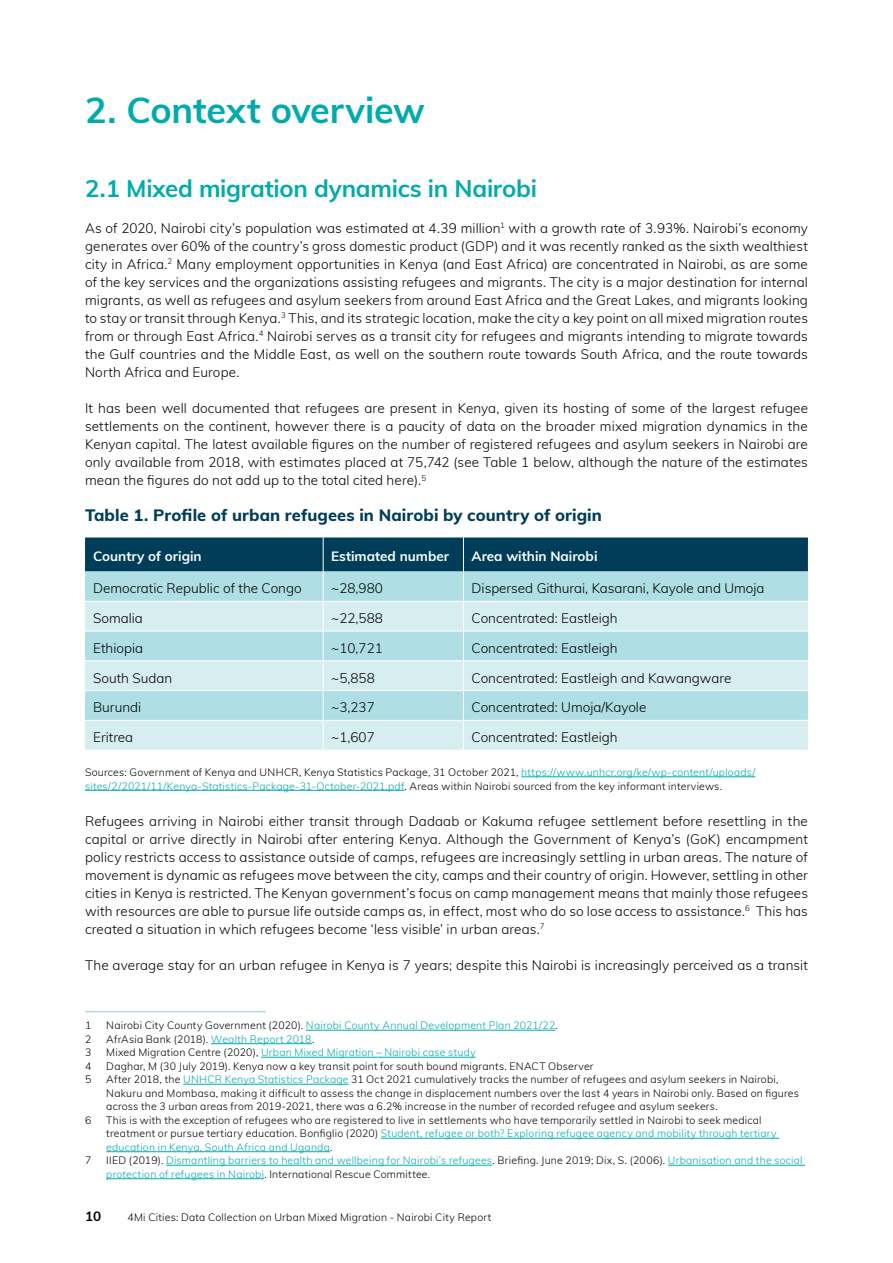
<style>
.page{position:relative;width:893px;height:1263px;background:#fff}
.page>*{position:absolute;margin:0;border:0;box-sizing:border-box;transform-origin:0 0}
.t1{font:700 36px "Muli";letter-spacing:-.005em;color:#00aaad}
.t2{font:700 24px "Muli";letter-spacing:-.01em;color:#00aaad}
.t3{font:800 16.5px "Muli";letter-spacing:.005em;color:#003d58}
.t4{font:300 13.5px/18px "Muli";color:#000;text-align:justify}
.t5{font:700 13.5px "Muli";color:#fff}
.t6{font:700 13.5px "Muli";color:#000}
.t7{font:300 10.5px/13.5px "Muli";letter-spacing:.02em;color:#000}
.t8{font:300 10.5px/13.5px "Muli";letter-spacing:.02em;color:#00aaad}
.s1{color:#00aaad}
.s2{color:#000}
</style>
<div class="page">
<hr style="left:85px;top:1011px;width:181px;height:1px;background:#afdfe4">
<hr style="left:306px;top:1030px;width:250px;height:1px;background:#00aaad">
<hr style="left:211px;top:1043px;width:101px;height:1px;background:#00aaad">
<hr style="left:261px;top:1057px;width:215px;height:1px;background:#00aaad">
<hr style="left:183px;top:1084px;width:166px;height:1px;background:#00aaad">
<hr style="left:381px;top:1138px;width:398px;height:1px;background:#00aaad">
<hr style="left:106px;top:1151px;width:224px;height:1px;background:#00aaad">
<hr style="left:166px;top:1165px;width:326px;height:1px;background:#00aaad">
<hr style="left:668px;top:1165px;width:137px;height:1px;background:#00aaad">
<hr style="left:106px;top:1178px;width:158px;height:1px;background:#00aaad">
<hr style="left:521px;top:776px;width:234px;height:1px;background:#00aaad">
<hr style="left:85px;top:790px;width:319px;height:1px;background:#00aaad">
<div style="left:85px;top:537px;width:723px;height:34px;background:#003d58"></div>
<div style="left:85px;top:571px;width:723px;height:30px;background:#afdfe4"></div>
<svg style="left:85px;top:602px;width:723px;height:148px;background:#c7e8eb"></svg>
<hr style="left:323px;top:537px;width:1px;height:34px;background:#fff">
<hr style="left:463px;top:537px;width:1px;height:34px;background:#fff">
<hr style="left:323px;top:571px;width:1px;height:30px;background:#fff">
<hr style="left:463px;top:571px;width:1px;height:30px;background:#fff">
<hr style="left:85px;top:631px;width:238px;height:1px;background:#fff">
<hr style="left:323px;top:631px;width:140px;height:1px;background:#fff">
<hr style="left:463px;top:631px;width:345px;height:1px;background:#fff">
<hr style="left:85px;top:660px;width:238px;height:1px;background:#fff">
<hr style="left:323px;top:660px;width:140px;height:1px;background:#fff">
<hr style="left:463px;top:660px;width:345px;height:1px;background:#fff">
<hr style="left:85px;top:690px;width:238px;height:1px;background:#fff">
<hr style="left:323px;top:690px;width:140px;height:1px;background:#fff">
<hr style="left:463px;top:690px;width:345px;height:1px;background:#fff">
<hr style="left:85px;top:720px;width:238px;height:1px;background:#fff">
<hr style="left:323px;top:720px;width:140px;height:1px;background:#fff">
<svg style="left:323px;top:602px;width:1px;height:148px"></svg>
<hr style="left:463px;top:720px;width:345px;height:1px;background:#fff">
<svg style="left:463px;top:602px;width:1px;height:148px"></svg>
<h1 class="t1" style="left:85px;top:84px;width:342px">2. Context overview</h1>
<h2 class="t2" style="left:85px;top:171px;width:453px">2.1 Mixed migration dynamics in Nairobi</h2>
<p class="t4" style="left:85px;top:218px;width:724px">As of 2020, Nairobi city’s population was estimated at 4.39 million<sup>1</sup> with a growth rate of 3.93%. Nairobi’s economy generates over 60% of the country’s gross domestic product (GDP) and it was recently ranked as the sixth wealthiest city in Africa.<sup>2</sup> Many employment opportunities in Kenya (and East Africa) are concentrated in Nairobi, as are some of the key services and the organizations assisting refugees and migrants. The city is a major destination for internal migrants, as well as refugees and asylum seekers from around East Africa and the Great Lakes, and migrants looking to stay or transit through Kenya.<sup>3</sup> This, and its strategic location, make the city a key point on all mixed migration routes from or through East Africa.<sup>4</sup> Nairobi serves as a transit city for refugees and migrants intending to migrate towards the Gulf countries and the Middle East, as well on the southern route towards South Africa, and the route towards North Africa and Europe.</p>
<p class="t4" style="left:85px;top:398px;width:724px">It has been well documented that refugees are present in Kenya, given its hosting of some of the largest refugee settlements on the continent, however there is a paucity of data on the broader mixed migration dynamics in the Kenyan capital. The latest available figures on the number of registered refugees and asylum seekers in Nairobi are only available from 2018, with estimates placed at 75,742 (see Table 1 below, although the nature of the estimates mean the figures do not add up to the total cited here).<sup>5</sup></p>
<p class="t3" style="left:85px;top:503px;width:518px">Table 1. Profile of urban refugees in Nairobi by country of origin</p>
<p class="t5" style="left:93px;top:547px;width:110px">Country of origin</p>
<p class="t5" style="left:331px;top:547px;width:119px">Estimated number</p>
<p class="t5" style="left:472px;top:547px;width:127px">Area within Nairobi</p>
<p class="t4" style="left:93px;top:578px;width:210px">Democratic Republic of the Congo</p>
<p class="t4" style="left:331px;top:578px;width:53px">~28,980</p>
<p class="t4" style="left:472px;top:578px;width:294px">Dispersed Githurai, Kasarani, Kayole and Umoja</p>
<p class="t4" style="left:93px;top:608px;width:51px">Somalia</p>
<p class="t4" style="left:331px;top:608px;width:53px">~22,588</p>
<p class="t4" style="left:472px;top:608px;width:147px">Concentrated: Eastleigh</p>
<p class="t4" style="left:93px;top:638px;width:51px">Ethiopia</p>
<p class="t4" style="left:331px;top:638px;width:53px">~10,721</p>
<p class="t4" style="left:472px;top:638px;width:147px">Concentrated: Eastleigh</p>
<p class="t4" style="left:93px;top:668px;width:81px">South Sudan</p>
<p class="t4" style="left:331px;top:668px;width:45px">~5,858</p>
<p class="t4" style="left:472px;top:668px;width:261px">Concentrated: Eastleigh and Kawangware</p>
<p class="t4" style="left:93px;top:698px;width:50px">Burundi</p>
<p class="t4" style="left:331px;top:698px;width:45px">~3,237</p>
<p class="t4" style="left:472px;top:698px;width:176px">Concentrated: Umoja/Kayole</p>
<p class="t4" style="left:93px;top:727px;width:42px">Eritrea</p>
<p class="t4" style="left:331px;top:727px;width:45px">~1,607</p>
<p class="t4" style="left:472px;top:727px;width:147px">Concentrated: Eastleigh</p>
<p class="t7" style="left:85px;top:765px;width:672px">Sources: Government of Kenya and UNHCR, Kenya Statistics Package, 31 October 2021, <span class="s1">https://www.unhcr.org/ke/wp-content/uploads/ sites/2/2021/11/Kenya-Statistics-Package-31-October-2021.pdf</span>. Areas within Nairobi sourced from the key informant interviews.</p>
<p class="t4" style="left:85px;top:811px;width:724px">Refugees arriving in Nairobi either transit through Dadaab or Kakuma refugee settlement before resettling in the capital or arrive directly in Nairobi after entering Kenya. Although the Government of Kenya’s (GoK) encampment policy restricts access to assistance outside of camps, refugees are increasingly settling in urban areas. The nature of movement is dynamic as refugees move between the city, camps and their country of origin. However, settling in other cities in Kenya is restricted. The Kenyan government’s focus on camp management means that mainly those refugees with resources are able to pursue life outside camps as, in effect, most who do so lose access to assistance.<sup>6</sup> This has created a situation in which refugees become ‘less visible’ in urban areas.<sup>7</sup></p>
<p class="t4" style="left:85px;top:955px;width:724px">The average stay for an urban refugee in Kenya is 7 years; despite this Nairobi is increasingly perceived as a transit</p>
<p class="t7" style="left:85px;top:1018px;width:8px">1</p>
<p class="t8" style="left:106px;top:1018px;width:453px"><span class="s2">Nairobi City County Government (2020).</span> Nairobi County Annual Development Plan 2021/22<span class="s2">.</span></p>
<p class="t7" style="left:85px;top:1032px;width:8px">2</p>
<p class="t7" style="left:106px;top:1032px;width:210px">AfrAsia Bank (2018). <span class="s1">Wealth Report 2018</span>.</p>
<p class="t7" style="left:85px;top:1045px;width:8px">3</p>
<p class="t8" style="left:106px;top:1045px;width:371px"><span class="s2">Mixed Migration Centre (2020),</span> Urban Mixed Migration – Nairobi case study</p>
<p class="t7" style="left:85px;top:1059px;width:8px">4</p>
<p class="t7" style="left:106px;top:1059px;width:489px">Daghar, M (30 July 2019). Kenya now a key transit point for south bound migrants. ENACT Observer</p>
<p class="t7" style="left:85px;top:1072px;width:8px">5</p>
<p class="t7" style="left:106px;top:1072px;width:694px">After 2018, the <span class="s1">UNHCR Kenya Statistics Package</span> 31 Oct 2021 cumulatively tracks the number of refugees and asylum seekers in Nairobi,<br>Nakuru and Mombasa, making it difficult to assess the change in displacement numbers over the last 4 years in Nairobi only. Based on figures across the 3 urban areas from 2019-2021, there was a 6.2% increase in the number of recorded refugee and asylum seekers.</p>
<p class="t7" style="left:85px;top:1113px;width:8px">6</p>
<p class="t7" style="left:106px;top:1113px;width:672px">This is with the exception of refugees who are registered to live in settlements who have temporarily settled in Nairobi to seek medical treatment or pursue tertiary education. Bonfiglio (2020) <span class="s1">Student, refugee or both? Exploring refugee agency and mobility through tertiary education in Kenya, South Africa and Uganda</span>.</p>
<p class="t7" style="left:85px;top:1153px;width:8px">7</p>
<p class="t8" style="left:106px;top:1153px;width:698px"><span class="s2">IIED (2019).</span> Dismantling barriers to health and wellbeing for Nairobi’s refugees<span class="s2">. Briefing. June 2019; Dix, S. (2006).</span> Urbanisation and the social protection of refugees in Nairobi<span class="s2">. International Rescue Committee.</span></p>
<p class="t6" style="left:85px;top:1206px;width:18px">10</p>
<p class="t7" style="left:128px;top:1210px;width:365px">4Mi Cities: Data Collection on Urban Mixed Migration - Nairobi City Report</p>
</div>
